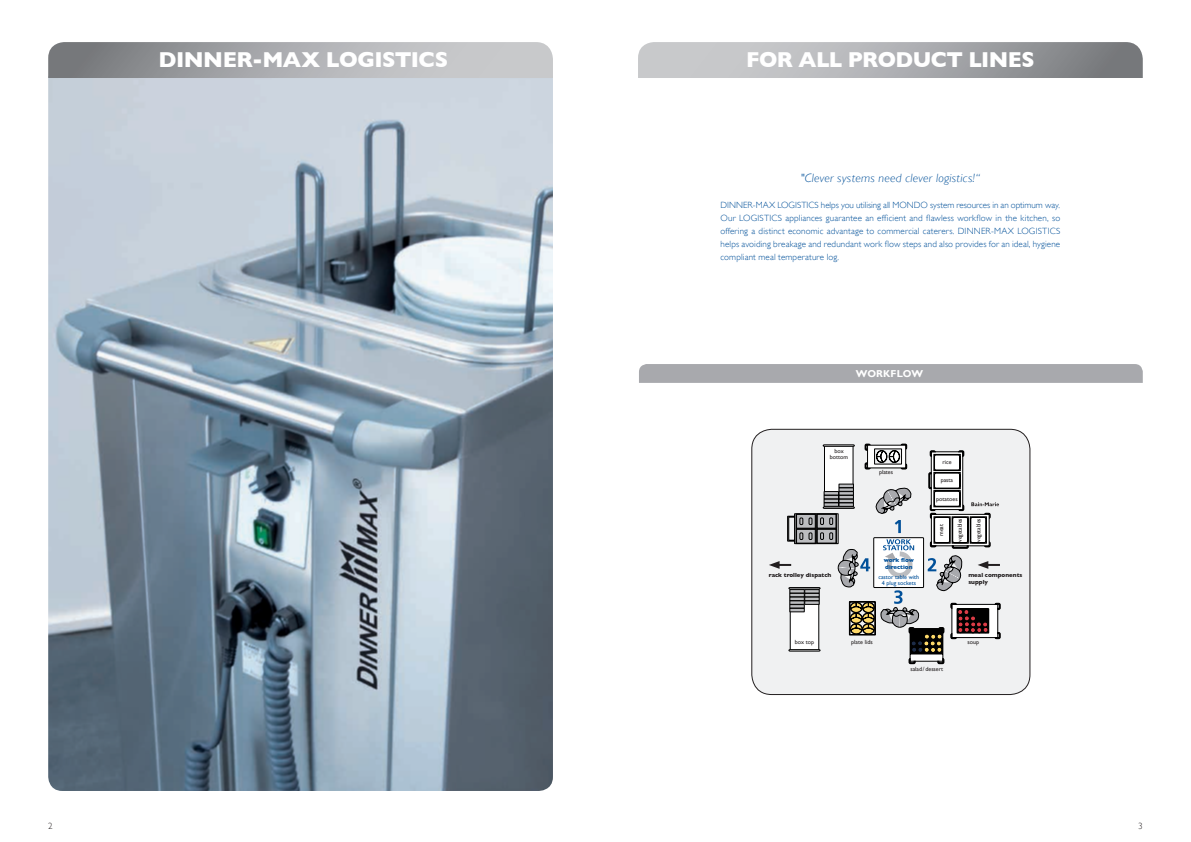
<style>
.page{position:relative;width:1191px;height:842px;background:#fff}
.page>*{position:absolute;margin:0;border:0;box-sizing:border-box;transform-origin:0 0}
.t1{font:700 22px "Gill Sans";letter-spacing:-.025em;color:#fff}
.t2{font:italic 300 12px "Gill Sans";letter-spacing:.02em;color:#015099}
.t3{font:700 10px "Gill Sans";letter-spacing:.015em;color:#fff}
.t4{font:300 9px/13px "Gill Sans";letter-spacing:.015em;color:#015099;text-align:justify}
.t5{font:300 9px "Gill Sans";color:#231f20}
.t6{font:6px/6px "Gill Sans";color:#231f20;text-align:center}
.t7{font:700 6px/7px "Gill Sans";color:#231f20}
.t8{font:6px/6px "Gill Sans";color:#015099;text-align:center}
.t9{font:6px "Gill Sans";letter-spacing:-.02em;color:#231f20}
.t10{font:700 6px/7px "Gill Sans";color:#015099}
</style>
<div class="page">
<img style="left:48px;top:78px;width:505px;height:713px">
<svg style="left:48px;top:42px;width:505px;height:36px;background:#a9abad"></svg>
<svg style="left:638px;top:42px;width:504px;height:36px;background:#aaacae"></svg>
<div style="left:639px;top:364px;width:503px;height:19px;background:#a8a9ad"></div>
<div style="left:752px;top:429px;width:278px;height:265px;background:#f0f1f2;border-radius:20px"></div>
<div style="left:751px;top:429px;width:279px;height:266px;border:1px solid #231f20;border-radius:20px"></div>
<svg style="left:769px;top:443px;width:232px;height:221px"></svg>
<h1 class="t1" style="left:159px;top:46px;width:291px">DINNER-MAX LOGISTICS</h1>
<h1 class="t1" style="left:746px;top:46px;width:68px">for all</h1>
<h1 class="t1" style="left:848px;top:46px;width:32px">prod</h1>
<h1 class="t1" style="left:912px;top:46px;width:70px">uct lines</h1>
<h2 class="t2" style="left:801px;top:171px;width:180px">"Clever systems need clever logistics!“</h2>
<p class="t4" style="left:720px;top:198px;width:341px">DINNER-MAX LOGISTICS helps you utilising all MONDO system resources in an optimum way.<br>Our LOGISTICS appliances guarantee an efficient and flawless workflow in the kitchen, so offering a distinct economic advantage to commercial caterers. DINNER-MAX LOGISTICS helps avoiding breakage and redundant work flow steps and also provides for an ideal, hygiene compliant meal temperature log.</p>
<p class="t3" style="left:856px;top:367px;width:69px">WORKFLOW</p>
<p class="t6" style="left:830px;top:448px;width:20px">box bottom</p>
<p class="t7" style="left:769px;top:571px;width:64px">rack trolley dispatch</p>
<p class="t6" style="left:879px;top:469px;width:16px">plates</p>
<p class="t10" style="left:883px;top:557px;width:32px">work flow direction</p>
<p class="t8" style="left:878px;top:574px;width:42px">castor table with<br>4 plug sockets</p>
<p class="t6" style="left:942px;top:459px;width:11px">rice</p>
<p class="t6" style="left:940px;top:477px;width:14px">pasta</p>
<p class="t6" style="left:936px;top:496px;width:23px">potatoes</p>
<p class="t6" style="left:938px;top:536px;width:14px;rotate:-90deg">meat</p>
<p class="t9" style="left:956px;top:542px;width:25px;rotate:-90deg">vegetables</p>
<p class="t9" style="left:975px;top:542px;width:25px;rotate:-90deg">vegetables</p>
<p class="t7" style="left:968px;top:571px;width:55px">meal components supply</p>
<p class="t6" style="left:795px;top:638px;width:21px">box top</p>
<p class="t6" style="left:851px;top:638px;width:23px">plate lids</p>
<p class="t6" style="left:967px;top:638px;width:13px">soup</p>
<p class="t6" style="left:910px;top:666px;width:34px">salad/dessert</p>
<p class="t5" style="left:48px;top:820px;width:6px">2</p>
<p class="t5" style="left:1138px;top:820px;width:6px">3</p>
</div>
